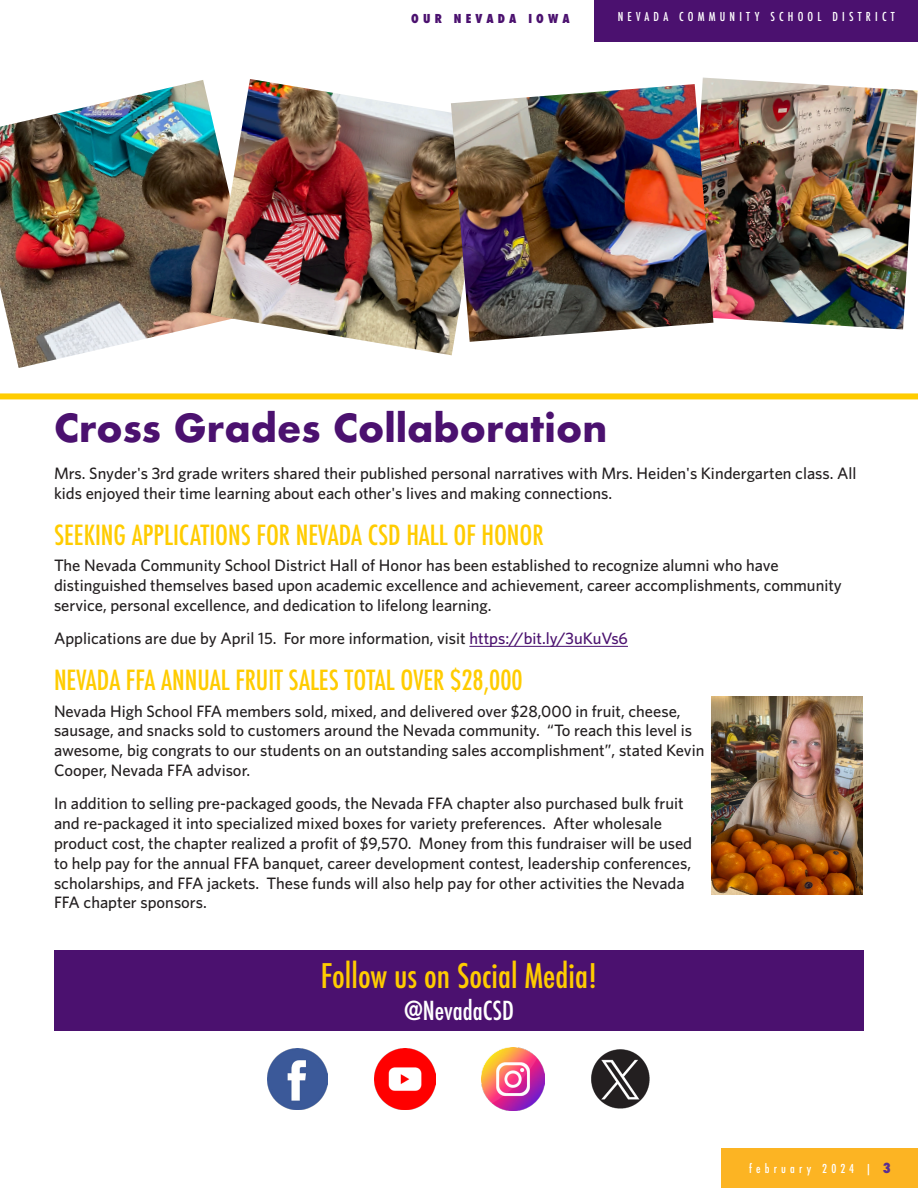
<style>
.page{position:relative;width:918px;height:1188px;background:#fff}
.page>*{position:absolute;margin:0;border:0;box-sizing:border-box;transform-origin:0 0}
.t1{font:700 37.5px "Futura";color:#4b116f}
.t2{font:500 condensed 33px "Futura";color:#fc0}
.t3{font:500 condensed 27px "Futura";color:#fc0}
.t4{font:500 condensed 25.5px "Futura";color:#fff}
.t5{font:500 16.5px/19.8px "Whitney";color:#231f20}
.t6{font:500 condensed 12px "Futura";letter-spacing:.35em;color:#fff}
.t7{font:800 condensed 12px "Futura";letter-spacing:.35em;color:#4b116f}
.s1{color:#4b116f}
.s2{font-weight:800;font-size:13.5px;color:#5b2e91}
</style>
<div class="page">
<div style="left:721px;top:1148px;width:197px;height:40px;background:#fcb423"></div>
<div style="left:594px;top:0;width:324px;height:42px;background:#4b116f"></div>
<hr style="left:469px;top:646px;width:159px;height:1px;background:#4b116f">
<div style="left:0;top:393px;width:918px;height:6px;background:#fc0"></div>
<img style="left:267px;top:1049px;width:61px;height:60px">
<img style="left:591px;top:1049px;width:59px;height:60px">
<img style="left:375px;top:1049px;width:60px;height:60px">
<img style="left:481px;top:1048px;width:63px;height:62px">
<div style="left:54px;top:950px;width:810px;height:80px;background:#4b116f"></div>
<img style="left:0;top:80px;width:211px;height:288px">
<img style="left:211px;top:79px;width:243px;height:276px">
<img style="left:702px;top:78px;width:216px;height:252px">
<img style="left:451px;top:84px;width:262px;height:258px">
<img style="left:712px;top:697px;width:150px;height:198px">
<p class="t7" style="left:411px;top:11px;width:160px">OUR NEVADA IOWA</p>
<p class="t6" style="left:618px;top:9px;width:278px">NEVADA COMMUNITY SCHOOL DISTRICT</p>
<p class="t1" style="left:54px;top:400px;width:555px">Cross Grades Collaboration</p>
<p class="t5" style="left:54px;top:463px;width:804px">Mrs. Snyder's 3rd grade writers shared their published personal narratives with Mrs. Heiden's Kindergarten class. All kids enjoyed their time learning about each other's lives and making connections.</p>
<p class="t3" style="left:54px;top:517px;width:491px">SEEKING APPLICATIONS FOR NEVADA CSD HALL OF HONOR</p>
<p class="t5" style="left:54px;top:555px;width:789px">The Nevada Community School District Hall of Honor has been established to recognize alumni who have distinguished themselves based upon academic excellence and achievement, career accomplishments, community service, personal excellence, and dedication to lifelong learning.</p>
<p class="t5" style="left:54px;top:628px;width:575px">Applications are due by April 15. For more information, visit <span class="s1">https://bit.ly/3uKuVs6</span></p>
<p class="t3" style="left:54px;top:663px;width:470px">NEVADA FFA ANNUAL FRUIT SALES TOTAL OVER $28,000</p>
<p class="t5" style="left:54px;top:701px;width:652px">Nevada High School FFA members sold, mixed, and delivered over $28,000 in fruit, cheese, sausage, and snacks sold to customers around the Nevada community. “To reach this level is awesome, big congrats to our students on an outstanding sales accomplishment”, stated Kevin Cooper, Nevada FFA advisor.</p>
<p class="t5" style="left:54px;top:793px;width:640px">In addition to selling pre-packaged goods, the Nevada FFA chapter also purchased bulk fruit and re-packaged it into specialized mixed boxes for variety preferences. After wholesale product cost, the chapter realized a profit of $9,570. Money from this fundraiser will be used to help pay for the annual FFA banquet, career development contest, leadership conferences, scholarships, and FFA jackets. These funds will also help pay for other activities the Nevada FFA chapter sponsors.</p>
<p class="t2" style="left:321px;top:955px;width:278px">Follow us on Social Media!</p>
<p class="t4" style="left:404px;top:994px;width:111px">@NevadaCSD</p>
<p class="t6" style="left:749px;top:1161px;width:143px">february 2024 | <span class="s2">3</span></p>
</div>
